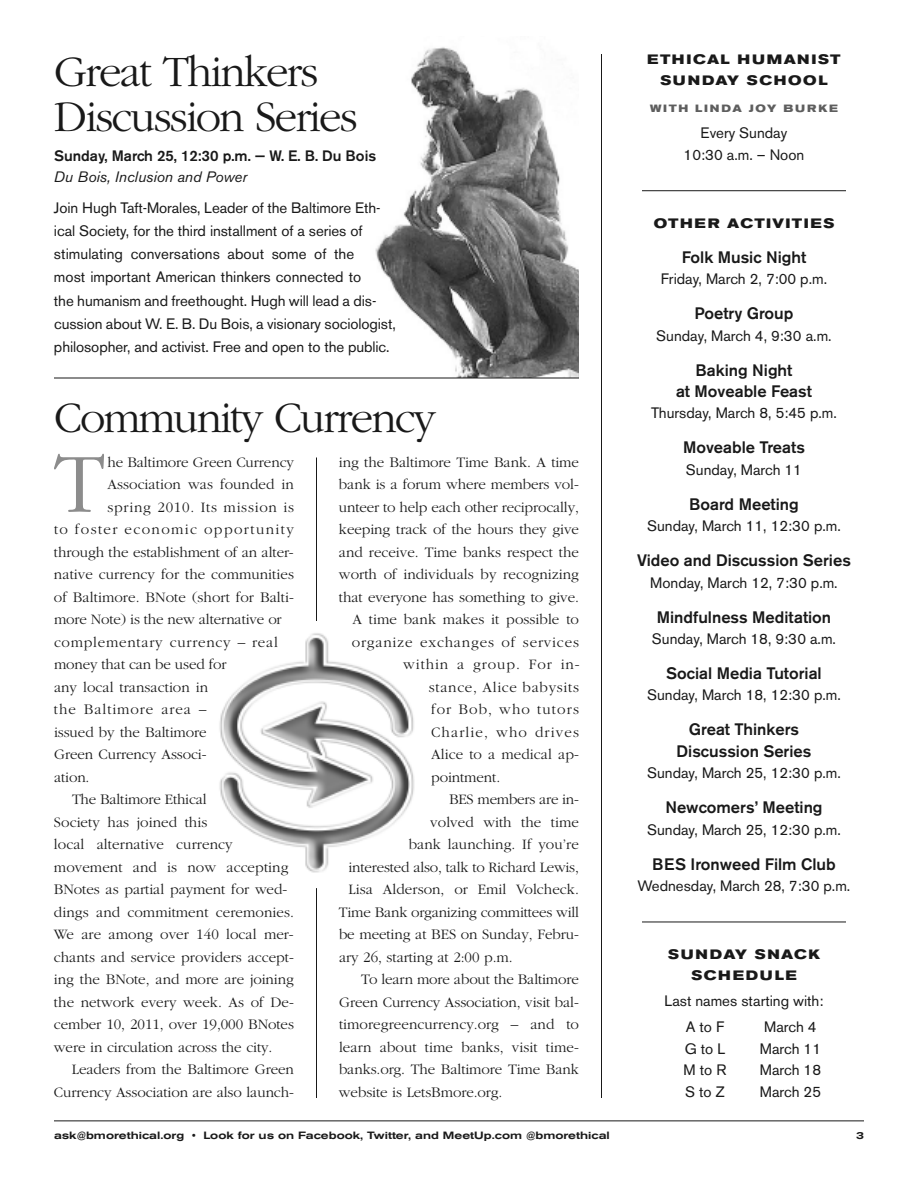
<style>
.page{position:relative;width:918px;height:1188px;background:#fff}
.page>*{position:absolute;margin:0;border:0;box-sizing:border-box;transform-origin:0 0}
.t1{font:300 87.3px "Garamond";color:#8c8c8c}
.t2{font:300 45px/45px "Garamond";letter-spacing:-.04em;color:#191919}
.t3{font:500 16.5px/21.5px "Akzidenz Grotesk BE";color:#191919;text-align:center}
.t4{font:300 15px "Garamond";letter-spacing:-.005em;color:#191919}
.t5{font:15px/23.2px "Akzidenz Grotesk BE";color:#191919}
.t6{font:300 15px "Garamond";letter-spacing:.05em;color:#191919}
.t7{font:500 15px "Akzidenz Grotesk BE";color:#191919}
.t8{font:300 15px "Garamond";letter-spacing:.06em;color:#191919}
.t9{font:300 15px "Garamond";letter-spacing:.075em;color:#191919}
.t10{font:300 15px "Garamond";letter-spacing:.095em;color:#191919}
.t11{font:300 15px "Garamond";letter-spacing:.055em;color:#191919}
.t12{font:italic 15px "Akzidenz Grotesk BE";color:#191919}
.t13{font:300 15px "Garamond";letter-spacing:.045em;color:#191919}
.t14{font:700 expanded 13.5px/21.5px "Akzidenz Grotesk BE";letter-spacing:.12em;color:#191919;text-align:center}
.t15{font:700 expanded 13.5px "Akzidenz Grotesk BE";letter-spacing:.1em;color:#191919}
.t16{font:500 expanded 10.5px "Akzidenz Grotesk BE";color:#191919}
.t17{font:700 expanded 10.5px "Akzidenz Grotesk BE";letter-spacing:.17em;color:#5e5e5e}
</style>
<div class="page">
<hr style="left:601px;top:54px;width:1px;height:1044px;background:#191919">
<hr style="left:54px;top:1120px;width:810px;height:1px;background:#191919">
<hr style="left:642px;top:190px;width:204px;height:1px;background:#191919">
<hr style="left:642px;top:922px;width:204px;height:1px;background:#191919">
<hr style="left:316px;top:458px;width:1px;height:640px;background:#191919">
<img style="left:339px;top:47px;width:240px;height:331px">
<hr style="left:54px;top:378px;width:525px;height:1px;background:#191919">
<img style="left:219px;top:621px;width:195px;height:267px">
<h2 class="t2" style="left:54px;top:48px;width:305px">Great Thinkers<br>Discussion Series</h2>
<p class="t7" style="left:54px;top:150px;width:324px">Sunday, March 25, 12:30 p.m. — W. E. B. Du Bois</p>
<p class="t12" style="left:54px;top:171px;width:195px">Du Bois, Inclusion and Power</p>
<p class="t5" style="left:54px;top:197px;width:343px">Join Hugh Taft-Morales, Leader of the Baltimore Eth&shy;ical Society, for the third installment of a series of stimulating conversations about some of the<br>most important American thinkers connected to<br>the humanism and freethought. Hugh will lead a dis&shy;cussion about W. E. B. Du Bois, a visionary sociologist, philosopher, and activist. Free and open to the public.</p>
<h2 class="t2" style="left:54px;top:394px;width:384px">Community Currency</h2>
<h1 class="t1" style="left:54px;top:430px;width:52px">T</h1>
<p class="t4" style="left:107px;top:453px;width:188px">he Baltimore Green Currency</p>
<p class="t4" style="left:107px;top:475px;width:188px">Association was founded in</p>
<p class="t6" style="left:107px;top:498px;width:188px">spring 2010. Its mission is</p>
<p class="t10" style="left:54px;top:520px;width:242px">to foster economic opportunity</p>
<p class="t4" style="left:54px;top:543px;width:241px">through the establishment of an alter-</p>
<p class="t4" style="left:54px;top:565px;width:242px">native currency for the communities</p>
<p class="t4" style="left:54px;top:588px;width:241px">of Baltimore. BNote (short for Balti-</p>
<p class="t4" style="left:54px;top:610px;width:229px">more Note) is the new alternative or</p>
<p class="t6" style="left:54px;top:633px;width:226px">complementary currency – real</p>
<p class="t4" style="left:54px;top:655px;width:174px">money that can be used for</p>
<p class="t4" style="left:54px;top:678px;width:156px">any local transaction in</p>
<p class="t8" style="left:54px;top:700px;width:154px">the Baltimore area –</p>
<p class="t4" style="left:54px;top:723px;width:154px">issued by the Baltimore</p>
<p class="t4" style="left:54px;top:745px;width:154px">Green Currency Associ-</p>
<p class="t4" style="left:54px;top:768px;width:37px">ation.</p>
<p class="t4" style="left:72px;top:790px;width:136px">The Baltimore Ethical</p>
<p class="t4" style="left:54px;top:813px;width:155px">Society has joined this</p>
<p class="t4" style="left:54px;top:835px;width:180px">local alternative currency</p>
<p class="t4" style="left:54px;top:858px;width:236px">movement and is now accepting</p>
<p class="t4" style="left:54px;top:880px;width:235px">BNotes as partial payment for wed-</p>
<p class="t4" style="left:54px;top:903px;width:242px">dings and commitment ceremonies.</p>
<p class="t4" style="left:54px;top:925px;width:241px">We are among over 140 local mer-</p>
<p class="t4" style="left:54px;top:948px;width:241px">chants and service providers accept-</p>
<p class="t4" style="left:54px;top:970px;width:241px">ing the BNote, and more are joining</p>
<p class="t4" style="left:54px;top:993px;width:241px">the network every week. As of De-</p>
<p class="t4" style="left:54px;top:1015px;width:242px">cember 10, 2011, over 19,000 BNotes</p>
<p class="t4" style="left:54px;top:1038px;width:220px">were in circulation across the city.</p>
<p class="t4" style="left:72px;top:1060px;width:224px">Leaders from the Baltimore Green</p>
<p class="t4" style="left:54px;top:1083px;width:241px">Currency Association are also launch-</p>
<p class="t4" style="left:339px;top:453px;width:241px">ing the Baltimore Time Bank. A time</p>
<p class="t4" style="left:339px;top:475px;width:241px">bank is a forum where members vol-</p>
<p class="t4" style="left:339px;top:498px;width:242px">unteer to help each other reciprocally,</p>
<p class="t4" style="left:339px;top:520px;width:241px">keeping track of the hours they give</p>
<p class="t4" style="left:339px;top:543px;width:241px">and receive. Time banks respect the</p>
<p class="t4" style="left:339px;top:565px;width:241px">worth of individuals by recognizing</p>
<p class="t4" style="left:339px;top:588px;width:242px">that everyone has something to give.</p>
<p class="t4" style="left:352px;top:610px;width:228px">A time bank makes it possible to</p>
<p class="t11" style="left:352px;top:633px;width:229px">organize exchanges of services</p>
<p class="t8" style="left:403px;top:655px;width:178px">within a group. For in-</p>
<p class="t13" style="left:429px;top:678px;width:152px">stance, Alice babysits</p>
<p class="t9" style="left:431px;top:700px;width:149px">for Bob, who tutors</p>
<p class="t9" style="left:431px;top:723px;width:149px">Charlie, who drives</p>
<p class="t4" style="left:431px;top:745px;width:149px">Alice to a medical ap-</p>
<p class="t4" style="left:431px;top:768px;width:71px">pointment.</p>
<p class="t4" style="left:449px;top:790px;width:131px">BES members are in-</p>
<p class="t4" style="left:430px;top:813px;width:150px">volved with the time</p>
<p class="t4" style="left:409px;top:835px;width:172px">bank launching. If you’re</p>
<p class="t4" style="left:349px;top:858px;width:232px">interested also, talk to Richard Lewis,</p>
<p class="t4" style="left:349px;top:880px;width:232px">Lisa Alderson, or Emil Volcheck.</p>
<p class="t4" style="left:339px;top:903px;width:242px">Time Bank organizing committees will</p>
<p class="t4" style="left:339px;top:925px;width:241px">be meeting at BES on Sunday, Febru-</p>
<p class="t4" style="left:339px;top:948px;width:175px">ary 26, starting at 2:00 p.m.</p>
<p class="t4" style="left:361px;top:970px;width:219px">To learn more about the Baltimore</p>
<p class="t4" style="left:339px;top:993px;width:241px">Green Currency Association, visit bal-</p>
<p class="t4" style="left:339px;top:1015px;width:242px">timoregreencurrency.org – and to</p>
<p class="t4" style="left:339px;top:1038px;width:241px">learn about time banks, visit time-</p>
<p class="t4" style="left:339px;top:1060px;width:242px">banks.org. The Baltimore Time Bank</p>
<p class="t4" style="left:339px;top:1083px;width:165px">website is LetsBmore.org.</p>
<p class="t14" style="left:647px;top:49px;width:195px">ETHICAL HUMANIST<br>SUNDAY SCHOOL</p>
<p class="t17" style="left:650px;top:105px;width:189px">WITH LINDA JOY BURKE</p>
<p class="t5" style="left:684px;top:124px;width:122px;line-height:21.5px;text-align:center">Every Sunday<br>10:30 a.m. – Noon</p>
<p class="t15" style="left:654px;top:218px;width:182px">OTHER ACTIVITIES</p>
<p class="t3" style="left:682px;top:248px;width:126px">Folk Music Night</p>
<p class="t5" style="left:661px;top:269px;width:168px">Friday, March 2, 7:00 p.m.</p>
<p class="t3" style="left:695px;top:304px;width:100px">Poetry Group</p>
<p class="t5" style="left:656px;top:325px;width:177px">Sunday, March 4, 9:30 a.m.</p>
<p class="t3" style="left:676px;top:360px;width:137px">Baking Night<br>at Moveable Feast</p>
<p class="t5" style="left:651px;top:403px;width:187px">Thursday, March 8, 5:45 p.m.</p>
<p class="t3" style="left:683px;top:438px;width:123px">Moveable Treats</p>
<p class="t5" style="left:686px;top:460px;width:118px">Sunday, March 11</p>
<p class="t3" style="left:689px;top:495px;width:111px">Board Meeting</p>
<p class="t5" style="left:647px;top:516px;width:195px">Sunday, March 11, 12:30 p.m.</p>
<p class="t3" style="left:637px;top:551px;width:215px">Video and Discussion Series</p>
<p class="t5" style="left:650px;top:572px;width:189px">Monday, March 12, 7:30 p.m.</p>
<p class="t3" style="left:657px;top:607px;width:176px">Mindfulness Meditation</p>
<p class="t5" style="left:652px;top:629px;width:186px">Sunday, March 18, 9:30 a.m.</p>
<p class="t3" style="left:666px;top:664px;width:157px">Social Media Tutorial</p>
<p class="t5" style="left:647px;top:685px;width:195px">Sunday, March 18, 12:30 p.m.</p>
<p class="t3" style="left:677px;top:720px;width:136px">Great Thinkers<br>Discussion Series</p>
<p class="t5" style="left:647px;top:763px;width:195px">Sunday, March 25, 12:30 p.m.</p>
<p class="t3" style="left:665px;top:798px;width:159px">Newcomers’ Meeting</p>
<p class="t5" style="left:647px;top:819px;width:195px">Sunday, March 25, 12:30 p.m.</p>
<p class="t3" style="left:652px;top:854px;width:185px">BES Ironweed Film Club</p>
<p class="t5" style="left:638px;top:876px;width:214px">Wednesday, March 28, 7:30 p.m.</p>
<p class="t14" style="left:668px;top:945px;width:153px">SUNDAY SNACK<br>SCHEDULE</p>
<p class="t5" style="left:686px;top:990px;width:139px;line-height:26px;text-indent:-21px">Last names starting with:<br>AtoF</p>
<p class="t5" style="left:764px;top:1017px;width:54px">March 4</p>
<p class="t5" style="left:685px;top:1039px;width:42px">GtoL</p>
<p class="t5" style="left:760px;top:1039px;width:63px">March 11</p>
<p class="t5" style="left:684px;top:1060px;width:44px">MtoR</p>
<p class="t5" style="left:760px;top:1060px;width:63px">March 18</p>
<p class="t5" style="left:685px;top:1081px;width:41px">StoZ</p>
<p class="t5" style="left:760px;top:1081px;width:63px">March 25</p>
<p class="t16" style="left:54px;top:1131px;width:557px">ask@bmorethical.org • Look for us on Facebook, Twitter, and MeetUp.com @bmorethical</p>
<p class="t16" style="left:856px;top:1131px;width:9px">3</p>
</div>
